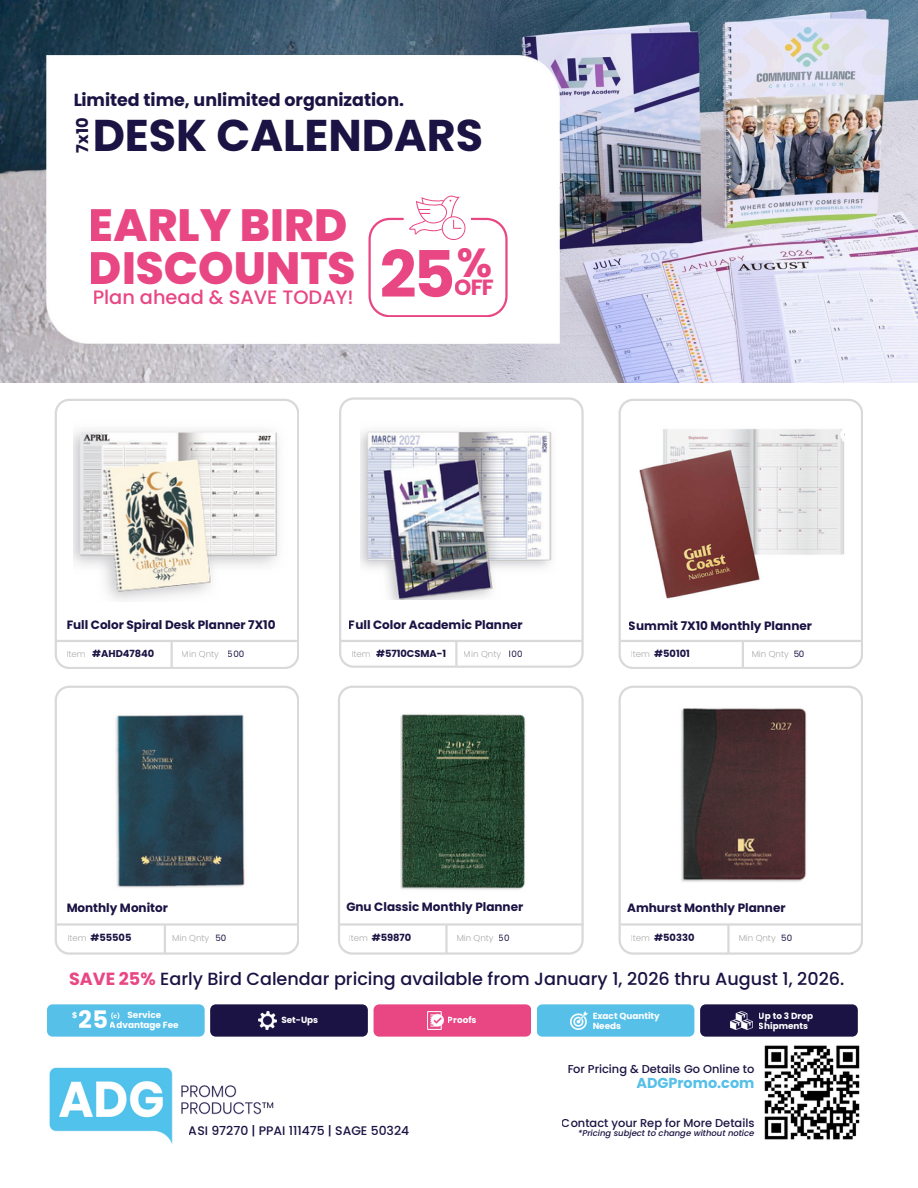
<style>
.page{position:relative;width:918px;height:1188px;background:#fff}
.page>*{position:absolute;margin:0;border:0;box-sizing:border-box;transform-origin:0 0}
.t1{font:800 45.15px/42.6px "Poppins";color:#e84783}
.t2{font:700 44.4px "Poppins";color:#1a1343}
.t3{font:700 24px "Poppins";color:#fff}
.t4{font:700 21.9px "Poppins";color:#e84783}
.t5{font:500 19.35px "Poppins";color:#e84783}
.t6{font:500 17.55px "Poppins";color:#1a1343}
.t7{font:700 17.4px "Poppins";color:#1a1343}
.t8{font:700 16.2px "Poppins";color:#1a1343}
.t9{font:700 14.4px "Poppins";color:#56c0e9}
.t10{font:500 12.45px "Poppins";color:#1a1343}
.t11{font:700 12px "Poppins";color:#1a1343}
.t12{font:500 11.4px "Poppins";color:#1a1343}
.t13{font:700 9.9px "Poppins";color:#1a1343}
.t14{font:700 8.85px/9.9px "Poppins";color:#fff;text-align:center}
.t15{font:300 8.7px "Poppins";color:#ababab}
.t16{font:300 8.55px "Poppins";color:#ababab}
.t17{font:italic 500 8.4px "Poppins";color:#1a1343}
.t18{font:700 8.1px "Poppins";color:#fff}
.t19{font:700 6px "Poppins";color:#fff}
.s1{font-size:64.5px}
.s2{font-weight:400;color:#1a1343}
.s3{font-weight:300;font-size:8.55px;color:#ababab}
.s4{font-weight:700;color:#e84783}
</style>
<div class="page">
<img style="left:764px;top:1045px;width:96px;height:95px">
<img style="left:49px;top:1067px;width:225px;height:77px">
<div style="left:210px;top:1004px;width:158px;height:33px;background:#1a1343"></div>
<img style="left:259px;top:1011px;width:18px;height:18px">
<div style="left:374px;top:1004px;width:157px;height:33px;background:#e84783"></div>
<img style="left:427px;top:1011px;width:16px;height:18px">
<div style="left:537px;top:1004px;width:157px;height:33px;background:#56c0e9"></div>
<img style="left:570px;top:1011px;width:17px;height:18px">
<div style="left:47px;top:1004px;width:158px;height:33px;background:#56c0e9"></div>
<div style="left:700px;top:1004px;width:158px;height:33px;background:#1a1343"></div>
<img style="left:731px;top:1011px;width:21px;height:18px">
<img style="left:0;top:0;width:918px;height:383px">
<img style="left:47px;top:56px;width:71px;height:288px">
<img style="left:118px;top:56px;width:441px;height:288px">
<div style="left:404px;top:191px;width:67px;height:56px;background:#fff"></div>
<svg style="left:368px;top:196px;width:140px;height:121px"></svg>
<svg style="left:55px;top:686px;width:244px;height:269px"></svg>
<svg style="left:619px;top:686px;width:244px;height:269px"></svg>
<svg style="left:55px;top:399px;width:244px;height:270px"></svg>
<svg style="left:619px;top:399px;width:244px;height:270px"></svg>
<hr style="left:56px;top:640px;width:241px;height:2px;background:#d9d9d9">
<hr style="left:621px;top:640px;width:240px;height:2px;background:#d9d9d9">
<hr style="left:621px;top:923px;width:240px;height:3px;background:#d9d9d9">
<hr style="left:57px;top:923px;width:241px;height:3px;background:#d9d9d9">
<hr style="left:171px;top:641px;width:2px;height:27px;background:#d9d9d9">
<hr style="left:742px;top:641px;width:2px;height:27px;background:#d9d9d9">
<hr style="left:727px;top:924px;width:3px;height:30px;background:#d9d9d9">
<hr style="left:164px;top:924px;width:2px;height:30px;background:#d9d9d9">
<svg style="left:339px;top:397px;width:244px;height:270px"></svg>
<hr style="left:341px;top:640px;width:241px;height:2px;background:#d9d9d9">
<hr style="left:455px;top:641px;width:3px;height:25px;background:#d9d9d9">
<svg style="left:338px;top:686px;width:246px;height:269px"></svg>
<hr style="left:339px;top:923px;width:245px;height:3px;background:#d9d9d9">
<hr style="left:445px;top:924px;width:3px;height:30px;background:#d9d9d9">
<img style="left:73px;top:419px;width:214px;height:182px">
<img style="left:361px;top:419px;width:196px;height:180px">
<img style="left:110px;top:712px;width:138px;height:176px">
<img style="left:401px;top:708px;width:126px;height:185px">
<img style="left:678px;top:703px;width:132px;height:180px">
<img style="left:640px;top:424px;width:204px;height:177px">
<h3 class="t7" style="left:73px;top:87px;width:333px">Limited time, unlimited organization.</h3>
<h3 class="t8" style="left:71px;top:153px;width:36px;rotate:-90deg">7x10</h3>
<h2 class="t2" style="left:93px;top:104px;width:392px">DESK CALENDARS</h2>
<h1 class="t1" style="left:89px;top:204px;width:268px">EARLY BIRD<br>DISCOUNTS</h1>
<h3 class="t5" style="left:93px;top:284px;width:263px">Plan ahead &amp; SAVE TODAY!</h3>
<h3 class="t4" style="left:380px;top:272px;width:116px"><span class="s1">25</span><sup>%</sup>OFF</h3>
<p class="t11" style="left:67px;top:616px;width:211px">Full Color Spiral Desk Planner 7X10</p>
<p class="t15" style="left:182px;top:648px;width:64px">Min Qnty <span class="s2">500</span></p>
<p class="t11" style="left:349px;top:616px;width:175px">Full Color Academic Planner</p>
<p class="t13" style="left:352px;top:647px;width:96px"><span class="s3">Item</span> #5710CSMA-1</p>
<p class="t15" style="left:464px;top:648px;width:60px">Min Qnty <span class="s2">100</span></p>
<p class="t16" style="left:631px;top:648px;width:21px">Item</p>
<p class="t11" style="left:629px;top:617px;width:185px">Summit 7X10 Monthly Planner</p>
<p class="t15" style="left:752px;top:648px;width:54px">Min Qnty <span class="s2">50</span></p>
<p class="t13" style="left:92px;top:647px;width:64px">#AHD47840</p>
<p class="t13" style="left:654px;top:647px;width:37px">#50101</p>
<p class="t16" style="left:67px;top:648px;width:21px">Item</p>
<p class="t11" style="left:346px;top:898px;width:178px">Gnu Classic Monthly Planner</p>
<p class="t11" style="left:67px;top:899px;width:103px">Monthly Monitor</p>
<p class="t11" style="left:627px;top:899px;width:160px">Amhurst Monthly Planner</p>
<p class="t15" style="left:739px;top:931px;width:55px">Min Qnty <span class="s2">50</span></p>
<p class="t13" style="left:90px;top:931px;width:43px">#55505</p>
<p class="t13" style="left:349px;top:931px;width:64px"><span class="s3">Item</span> #59870</p>
<p class="t15" style="left:456px;top:931px;width:55px">Min Qnty <span class="s2">50</span></p>
<h3 class="t6" style="left:69px;top:966px;width:777px"><span class="s4">SAVE 25%</span> Early Bird Calendar pricing available from January 1, 2026 thru August 1, 2026.</h3>
<p class="t13" style="left:654px;top:931px;width:42px">#50330</p>
<p class="t15" style="left:172px;top:931px;width:56px">Min Qnty <span class="s2">50</span></p>
<p class="t16" style="left:67px;top:932px;width:21px">Item</p>
<p class="t16" style="left:631px;top:932px;width:21px">Item</p>
<h3 class="t3" style="left:79px;top:1002px;width:31px">25</h3>
<p class="t14" style="left:110px;top:1010px;width:70px">Service<br>Advantage Fee</p>
<p class="t14" style="left:281px;top:1015px;width:38px">Set-Ups</p>
<p class="t14" style="left:448px;top:1015px;width:30px">Proofs</p>
<p class="t14" style="left:593px;top:1011px;width:69px">Exact Quantity</p>
<p class="t18" style="left:72px;top:1010px;width:7px">$</p>
<p class="t19" style="left:111px;top:1011px;width:11px">(c)</p>
<p class="t14" style="left:759px;top:1011px;width:56px;text-align:left">Up to 3 Drop<br>Shipments</p>
<p class="t14" style="left:593px;top:1021px;width:30px">Needs</p>
<p class="t10" style="left:189px;top:1122px;width:222px">ASI 97270 | PPAI 111475 | SAGE 50324</p>
<p class="t12" style="left:567px;top:1061px;width:189px">For Pricing &amp; Details Go Online to</p>
<p class="t9" style="left:636px;top:1073px;width:120px">ADGPromo.com</p>
<p class="t12" style="left:562px;top:1115px;width:194px">Contact your Rep for More Details</p>
<p class="t17" style="left:578px;top:1128px;width:178px">*Pricing subject to change without notice</p>
</div>
